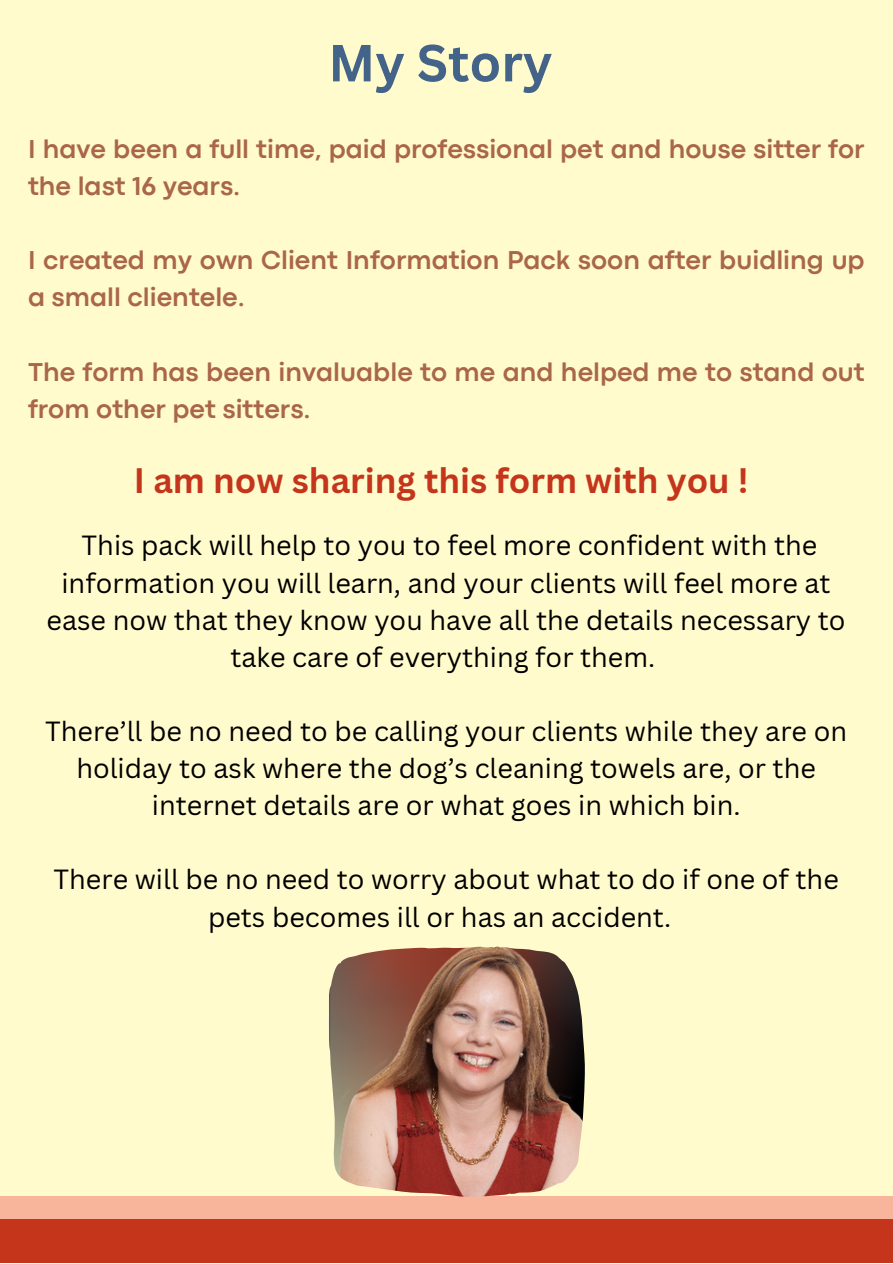
<style>
.page{position:relative;width:893px;height:1264px;background:#fff}
.page>*{position:absolute;margin:0;border:0;box-sizing:border-box;transform-origin:0 0}
.t1{font:700 51px "Canva Sans";color:#446389}
.t2{font:700 34.5px "Canva Sans";color:#c5351c}
.t3{font:27px/37px "Canva Sans";color:#000;text-align:center}
.t4{font:700 27px/37px "Codec Pro";color:#a96649}
</style>
<div class="page">
<div style="left:0;top:0;width:892px;height:1262px;background:#fffbcc"></div>
<div style="left:0;top:1219px;width:892px;height:43px;background:#c5351c"></div>
<div style="left:0;top:1196px;width:892px;height:23px;background:#f9b59c"></div>
<img style="left:328px;top:946px;width:256px;height:250px">
<p class="t1" style="left:328px;top:27px;width:225px">My Story</p>
<p class="t4" style="left:28px;top:132px;width:838px">I have been a full time, paid professional pet and house sitter for the last 16 years.</p>
<p class="t4" style="left:28px;top:244px;width:838px">I created my own Client Information Pack soon after buidling up a small clientele.</p>
<p class="t4" style="left:28px;top:355px;width:838px">The form has been invaluable to me and helped me to stand out from other pet sitters.</p>
<p class="t2" style="left:134px;top:456px;width:616px">I am now sharing this form with you !</p>
<p class="t3" style="left:47px;top:526px;width:800px">This pack will help to you to feel more confident with the information you will learn, and your clients will feel more at ease now that they know you have all the details necessary to take care of everything for them.</p>
<p class="t3" style="left:45px;top:712px;width:803px">There’ll be no need to be calling your clients while they are on holiday to ask where the dog’s cleaning towels are, or the internet details are or what goes in which bin.</p>
<p class="t3" style="left:53px;top:860px;width:786px">There will be no need to worry about what to do if one of the pets becomes ill or has an accident.</p>
</div>
